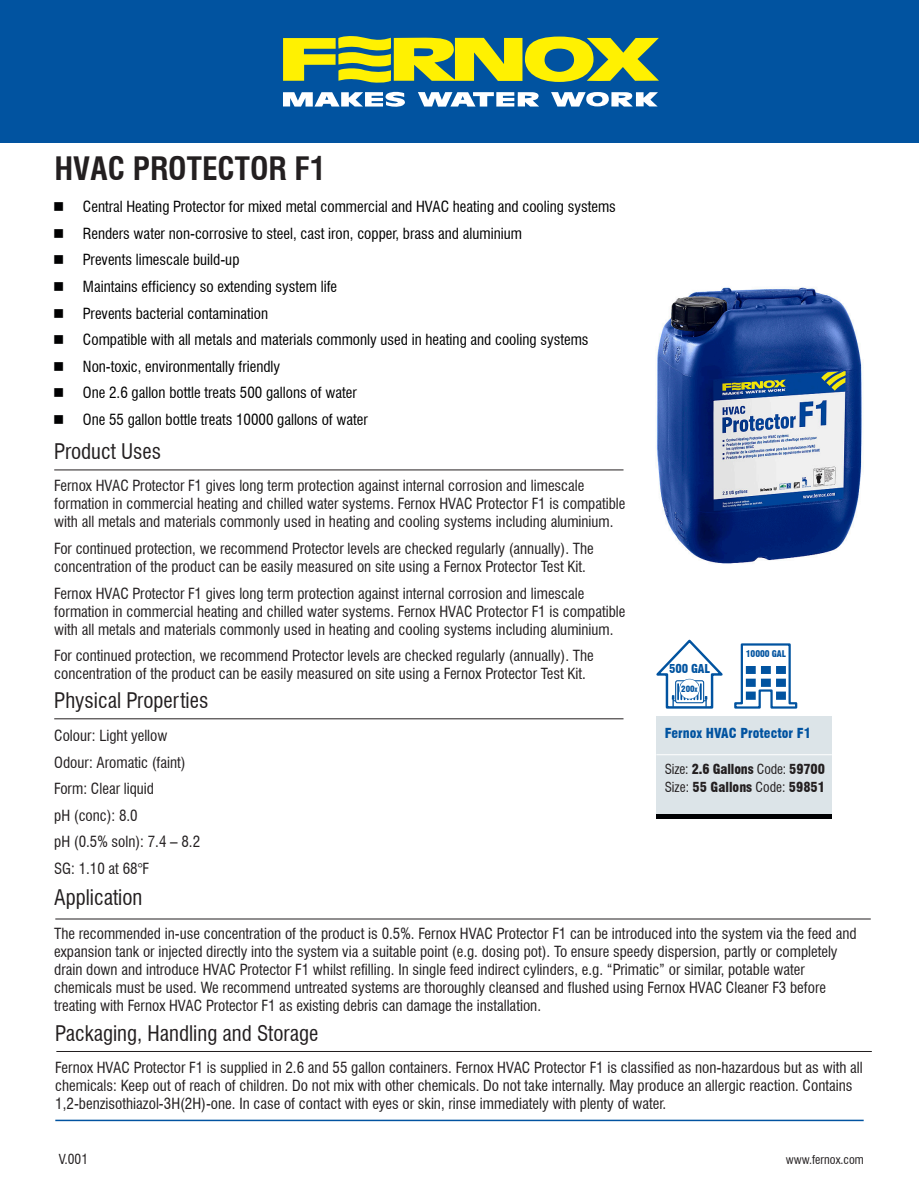
<style>
.page{position:relative;width:919px;height:1187px;background:#fff}
.page>*{position:absolute;margin:0;border:0;box-sizing:border-box;transform-origin:0 0}
.Main_heading{font:700 condensed 31.5px "Swiss 721 BT";color:#231f20}
.Sub_heading{font:condensed 21px "Swiss 721 BT";color:#231f20}
.Body_text{font:condensed 15px/18px "Swiss 721 BT";color:#231f20}
.t1{font:condensed 15px "Swiss 721 BT";color:#000001}
.t2{font:900 condensed 13.5px "Swiss 721 BT";color:#231f20}
.t3{font:900 condensed 13.5px "Swiss 721 BT";color:#0153a0}
.t4{font:condensed 13.5px "Swiss 721 BT";color:#231f20}
.t5{font:condensed 12px "Swiss 721 BT";color:#231f20}
.t6{font:900 condensed 12px "Swiss 721 BT";letter-spacing:-.01em;color:#0153a0}
.t7{font:900 condensed 10.5px "Swiss 721 BT";letter-spacing:-.03em;color:#0153a0}
.t8{font:900 condensed 9px "Swiss 721 BT";letter-spacing:-.01em;color:#0153a0}
.t9{font:900 condensed 8.4px "Swiss 721 BT";color:#0153a0}
.s1{font-size:5.85px}
.s2{font-weight:400}
</style>
<div class="page">
<div style="left:656px;top:716px;width:175px;height:101px;background:#dce4e8"></div>
<hr style="left:656px;top:754px;width:175px;height:1px;background:#fff">
<div style="left:656px;top:814px;width:175px;height:5px;background:#000103"></div>
<svg style="left:656px;top:639px;width:67px;height:70px"></svg>
<svg style="left:734px;top:643px;width:64px;height:66px"></svg>
<div style="left:744px;top:649px;width:41px;height:12px;background:#fff"></div>
<div style="left:745px;top:650px;width:40px;height:15px;background:#fff"></div>
<img style="left:656px;top:287px;width:206px;height:277px">
<hr style="left:55px;top:1119px;width:808px;height:2px;background:#0153a0">
<div style="left:0;top:0;width:918px;height:142px;background:#0153a0"></div>
<svg style="left:283px;top:36px;width:376px;height:47px"></svg>
<svg style="left:283px;top:91px;width:122px;height:16px"></svg>
<svg style="left:418px;top:92px;width:121px;height:15px"></svg>
<svg style="left:551px;top:92px;width:107px;height:15px"></svg>
<hr style="left:54px;top:718px;width:569px;height:1px;background:#231f20">
<hr style="left:54px;top:469px;width:569px;height:1px;background:#231f20">
<hr style="left:55px;top:918px;width:815px;height:1px;background:#231f20">
<hr style="left:56px;top:1051px;width:815px;height:1px;background:#231f20">
<p class="Main_heading" style="left:54px;top:149px;width:273px">HVAC PROTECTOR F1</p>
<p class="t1" style="left:83px;top:198px;width:534px">Central Heating Protector for mixed metal commercial and HVAC heating and cooling systems</p>
<p class="t1" style="left:83px;top:224px;width:440px">Renders water non-corrosive to steel, cast iron, copper, brass and aluminium</p>
<p class="t1" style="left:83px;top:251px;width:158px">Prevents limescale build-up</p>
<p class="t1" style="left:83px;top:277px;width:256px">Maintains efficiency so extending system life</p>
<p class="t1" style="left:83px;top:304px;width:187px">Prevents bacterial contamination</p>
<p class="t1" style="left:83px;top:330px;width:507px">Compatible with all metals and materials commonly used in heating and cooling systems</p>
<p class="t1" style="left:83px;top:357px;width:199px">Non-toxic, environmentally friendly</p>
<p class="t1" style="left:83px;top:383px;width:275px">One 2.6 gallon bottle treats 500 gallons of water</p>
<p class="t1" style="left:83px;top:410px;width:286px">One 55 gallon bottle treats 10000 gallons of water</p>
<p class="Sub_heading" style="left:54px;top:439px;width:108px">Product Uses</p>
<p class="Body_text" style="left:54px;top:477px;width:572px">Fernox HVAC Protector F1 gives long term protection against internal corrosion and limescale formation in commercial heating and chilled water systems. Fernox HVAC Protector F1 is compatible with all metals and materials commonly used in heating and cooling systems including aluminium.</p>
<p class="Body_text" style="left:54px;top:539px;width:541px">For continued protection, we recommend Protector levels are checked regularly (annually). The concentration of the product can be easily measured on site using a Fernox Protector Test Kit.</p>
<p class="Body_text" style="left:54px;top:584px;width:572px">Fernox HVAC Protector F1 gives long term protection against internal corrosion and limescale formation in commercial heating and chilled water systems. Fernox HVAC Protector F1 is compatible with all metals and materials commonly used in heating and cooling systems including aluminium.</p>
<p class="Body_text" style="left:54px;top:646px;width:541px">For continued protection, we recommend Protector levels are checked regularly (annually). The concentration of the product can be easily measured on site using a Fernox Protector Test Kit.</p>
<p class="Sub_heading" style="left:54px;top:688px;width:156px">Physical Properties</p>
<p class="Body_text" style="left:54px;top:726px;width:115px">Colour: Light yellow</p>
<p class="Body_text" style="left:54px;top:753px;width:133px">Odour: Aromatic (faint)</p>
<p class="Body_text" style="left:54px;top:779px;width:101px">Form: Clear liquid</p>
<p class="Body_text" style="left:54px;top:806px;width:85px">pH (conc): 8.0</p>
<p class="Body_text" style="left:54px;top:832px;width:147px">pH (0.5% soln): 7.4 – 8.2</p>
<p class="Body_text" style="left:54px;top:859px;width:96px">SG: 1.10 at 68°F</p>
<p class="Sub_heading" style="left:54px;top:884px;width:90px">Application</p>
<p class="t6" style="left:669px;top:661px;width:42px">500 GAL</p>
<p class="t9" style="left:681px;top:684px;width:18px">200<span class="s1">x</span></p>
<p class="t8" style="left:745px;top:648px;width:42px">10000 GAL</p>
<p class="t7" style="left:745px;top:649px;width:41px">9307 Gal.</p>
<p class="t3" style="left:664px;top:725px;width:148px">Fernox HVAC Protector F1</p>
<p class="t2" style="left:664px;top:761px;width:162px"><span class="s2">Size:</span> 2.6 Gallons <span class="s2">Code:</span> 59700</p>
<p class="t2" style="left:664px;top:779px;width:162px"><span class="s2">Size:</span> 55 Gallons <span class="s2">Code:</span> 59851</p>
<p class="Body_text" style="left:54px;top:924px;width:803px">The recommended in-use concentration of the product is 0.5%. Fernox HVAC Protector F1 can be introduced into the system via the feed and expansion tank or injected directly into the system via a suitable point (e.g. dosing pot). To ensure speedy dispersion, partly or completely drain down and introduce HVAC Protector F1 whilst refilling. In single feed indirect cylinders, e.g. “Primatic” or similar, potable water chemicals must be used. We recommend untreated systems are thoroughly cleansed and flushed using Fernox HVAC Cleaner F3 before treating with Fernox HVAC Protector F1 as existing debris can damage the installation.</p>
<p class="Sub_heading" style="left:55px;top:1020px;width:264px">Packaging, Handling and Storage</p>
<p class="Body_text" style="left:55px;top:1058px;width:808px">Fernox HVAC Protector F1 is supplied in 2.6 and 55 gallon containers. Fernox HVAC Protector F1 is classified as non-hazardous but as with all chemicals: Keep out of reach of children. Do not mix with other chemicals. Do not take internally. May produce an allergic reaction. Contains<br>1,2-benzisothiazol-3H(2H)-one. In case of contact with eyes or skin, rinse immediately with plenty of water.</p>
<p class="t4" style="left:59px;top:1151px;width:31px">V.001</p>
<p class="t5" style="left:785px;top:1152px;width:79px">www.fernox.com</p>
</div>
